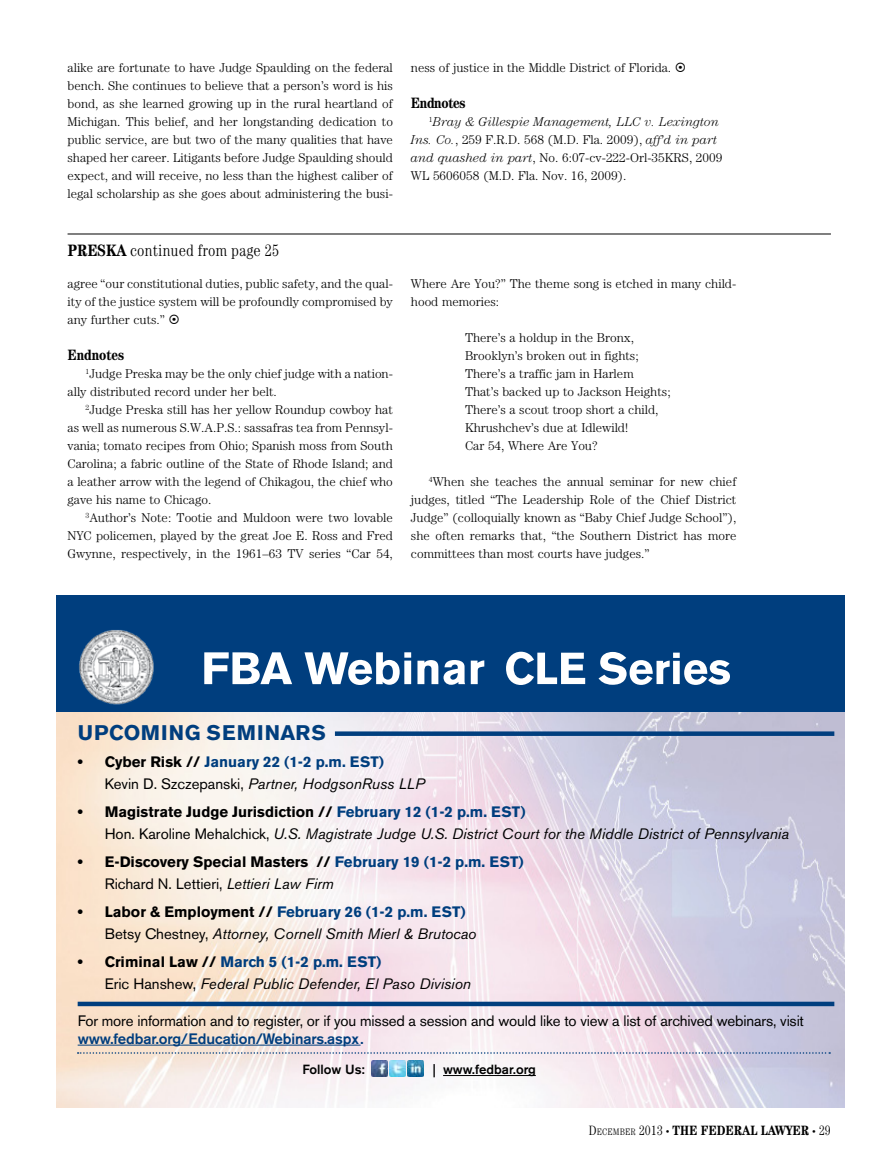
<style>
.page{position:relative;width:885px;height:1175px;background:#fff}
.page>*{position:absolute;margin:0;border:0;box-sizing:border-box;transform-origin:0 0}
.t1{font:700 21px "Akzidenz Grotesk BE";letter-spacing:.05em;color:#003e7e}
.t2{font:300 condensed 16.5px "Century";color:#000}
.t3{font:italic 15px/21.6px "Akzidenz Grotesk BE";color:#000}
.t4{font:15px "Akzidenz Grotesk BE";letter-spacing:-.01em;color:#000}
.t5{font:700 15px/21.6px "Akzidenz Grotesk BE";color:#000}
.t6{font:500 15px "Akzidenz Grotesk BE";letter-spacing:-.01em;color:#003e7e}
.t7{font:700 condensed 15px "Century";letter-spacing:-.01em;color:#000}
.t8{font:700 condensed 13.5px "Century";color:#000}
.t9{font:500 13.2px "Akzidenz Grotesk BE";color:#000}
.t10{font:300 12.75px/18px "Century";color:#000;text-align:justify}
.s1{font-style:italic}
.s2{font-weight:700}
.s3{font-weight:700;font-style:normal}
.s4{font-weight:700;font-style:normal;color:#003e7e}
.s5{font-style:normal}
.s6{color:#003e7e}
.s7{font-weight:400}
.s8{font-weight:400;font-style:italic}
.s9{font-weight:300}
.s10{font-weight:300;font-size:9.45px}
.s11{font-weight:300;font-size:7.5px}
</style>
<div class="page">
<hr style="left:68px;top:234px;width:762px;height:1px;background:#000">
<img style="left:56px;top:712px;width:788px;height:395px">
<div style="left:56px;top:595px;width:788px;height:117px;background:#003e7e"></div>
<svg style="left:204px;top:652px;width:280px;height:33px"></svg>
<svg style="left:506px;top:651px;width:223px;height:34px"></svg>
<img style="left:79px;top:630px;width:75px;height:75px">
<div style="left:335px;top:731px;width:499px;height:5px;background:#003e7e"></div>
<div style="left:78px;top:1001px;width:756px;height:5px;background:#003e7e"></div>
<hr style="left:78px;top:1044px;width:282px;height:1px;background:#003e7e">
<img style="left:371px;top:1060px;width:16px;height:16px">
<img style="left:389px;top:1060px;width:16px;height:16px">
<img style="left:407px;top:1060px;width:16px;height:16px">
<hr style="left:443px;top:1075px;width:92px;height:1px;background:#000">
<svg style="left:78px;top:1052px;width:751px;height:1px"></svg>
<p class="t10" style="left:68px;top:58px;width:327px">alike are fortunate to have Judge Spaulding on the federal bench. She continues to believe that a person’s word is his bond, as she learned growing up in the rural heartland of Michigan. This belief, and her longstanding dedication to public service, are but two of the many qualities that have shaped her career. Litigants before Judge Spaulding should expect, and will receive, no less than the highest caliber of legal scholarship as she goes about administering the busi-</p>
<p class="t10" style="left:411px;top:58px;width:262px">ness of justice in the Middle District of Florida.</p>
<p class="t7" style="left:411px;top:94px;width:56px">Endnotes</p>
<p class="t10" style="left:411px;top:112px;width:313px;text-align:left;text-indent:18px"><sup>1</sup><span class="s1">Bray &amp; Gillespie Management, LLC v. Lexington Ins. Co.</span>, 259 F.R.D. 568 (M.D. Fla. 2009), <span class="s1">aff’d in part and quashed in part</span>, No. 6:07-cv-222-Orl-35KRS, 2009<br>WL 5606058 (M.D. Fla. Nov. 16, 2009).</p>
<p class="t2" style="left:68px;top:241px;width:213px"><span class="s2">PRESKA</span> continued from page 25</p>
<p class="t10" style="left:67px;top:274px;width:327px">agree “our constitutional duties, public safety, and the qual&shy;ity of the justice system will be profoundly compromised by any further cuts.”</p>
<p class="t7" style="left:68px;top:346px;width:58px">Endnotes</p>
<p class="t10" style="left:67px;top:364px;width:327px;text-indent:18px"><sup>1</sup>Judge Preska may be the only chief judge with a nation&shy;ally distributed record under her belt.</p>
<p class="t10" style="left:67px;top:400px;width:327px;text-indent:18px"><sup>2</sup>Judge Preska still has her yellow Roundup cowboy hat as well as numerous S.W.A.P.S.: sassafras tea from Pennsyl&shy;vania; tomato recipes from Ohio; Spanish moss from South Carolina; a fabric outline of the State of Rhode Island; and a leather arrow with the legend of Chikagou, the chief who gave his name to Chicago.</p>
<p class="t10" style="left:67px;top:508px;width:327px;text-indent:18px"><sup>3</sup>Author’s Note: Tootie and Muldoon were two lovable NYC policemen, played by the great Joe E. Ross and Fred Gwynne, respectively, in the 1961–63 TV series “Car 54,</p>
<p class="t10" style="left:411px;top:274px;width:327px">Where Are You?” The theme song is etched in many child&shy;hood memories:</p>
<p class="t10" style="left:465px;top:328px;width:207px;text-align:left">There’s a holdup in the Bronx,<br>Brooklyn’s broken out in fights;<br>There’s a traffic jam in Harlem<br>That’s backed up to Jackson Heights;<br>There’s a scout troop short a child,<br>Khrushchev’s due at Idlewild!<br>Car 54, Where Are You?</p>
<p class="t10" style="left:411px;top:472px;width:327px;text-indent:18px"><sup>4</sup>When she teaches the annual seminar for new chief judges, titled “The Leadership Role of the Chief District Judge” (colloquially known as “Baby Chief Judge School”), she often remarks that, “the Southern District has more committees than most courts have judges.”</p>
<h1 class="t1" style="left:78px;top:720px;width:250px">UPCOMING SEMINARS</h1>
<p class="t3" style="left:105px;top:751px;width:321px;text-indent:-27px"><span class="s3">• Cyber Risk //</span> <span class="s4">January 22 (1-2 p.m. EST)<br></span><span class="s5">Kevin D. Szczepanski,</span> Partner, HodgsonRuss LLP</p>
<p class="t3" style="left:105px;top:801px;width:685px;text-indent:-27px"><span class="s3">• Magistrate Judge Jurisdiction //</span> <span class="s4">February 12 (1-2 p.m. EST)<br></span><span class="s5">Hon. Karoline Mehalchick,</span> U.S. Magistrate Judge U.S. District Court for the Middle District of Pennsylvania</p>
<p class="t5" style="left:105px;top:851px;width:420px;text-indent:-27px">• E-Discovery Special Masters // <span class="s6">February 19 (1-2 p.m. EST)<br></span><span class="s7">Richard N. Lettieri,</span> <span class="s8">Lettieri Law Firm</span></p>
<p class="t3" style="left:105px;top:901px;width:373px;text-indent:-27px"><span class="s3">• Labor &amp; Employment //</span> <span class="s4">February 26 (1-2 p.m. EST)<br></span><span class="s5">Betsy Chestney,</span> Attorney, Cornell Smith Mierl &amp; Brutocao</p>
<p class="t3" style="left:105px;top:951px;width:367px;text-indent:-27px"><span class="s3">• Criminal Law //</span> <span class="s4">March 5 (1-2 p.m. EST)<br></span><span class="s5">Eric Hanshew,</span> Federal Public Defender, El Paso Division</p>
<p class="t4" style="left:78px;top:1011px;width:727px">For more information and to register, or if you missed a session and would like to view a list of archived webinars, visit</p>
<p class="t6" style="left:78px;top:1029px;width:287px">www.fedbar.org/Education/Webinars.aspx.</p>
<p class="t9" style="left:302px;top:1061px;width:64px">Follow Us:</p>
<p class="t9" style="left:433px;top:1061px;width:104px">| www.fedbar.org</p>
<p class="t8" style="left:588px;top:1122px;width:244px"><span class="s9">D</span><span class="s10">ECEMBER</span> <span class="s9">2013</span> <span class="s11">•</span> The Federal Lawyer <span class="s11">•</span> <span class="s9">29</span></p>
</div>
